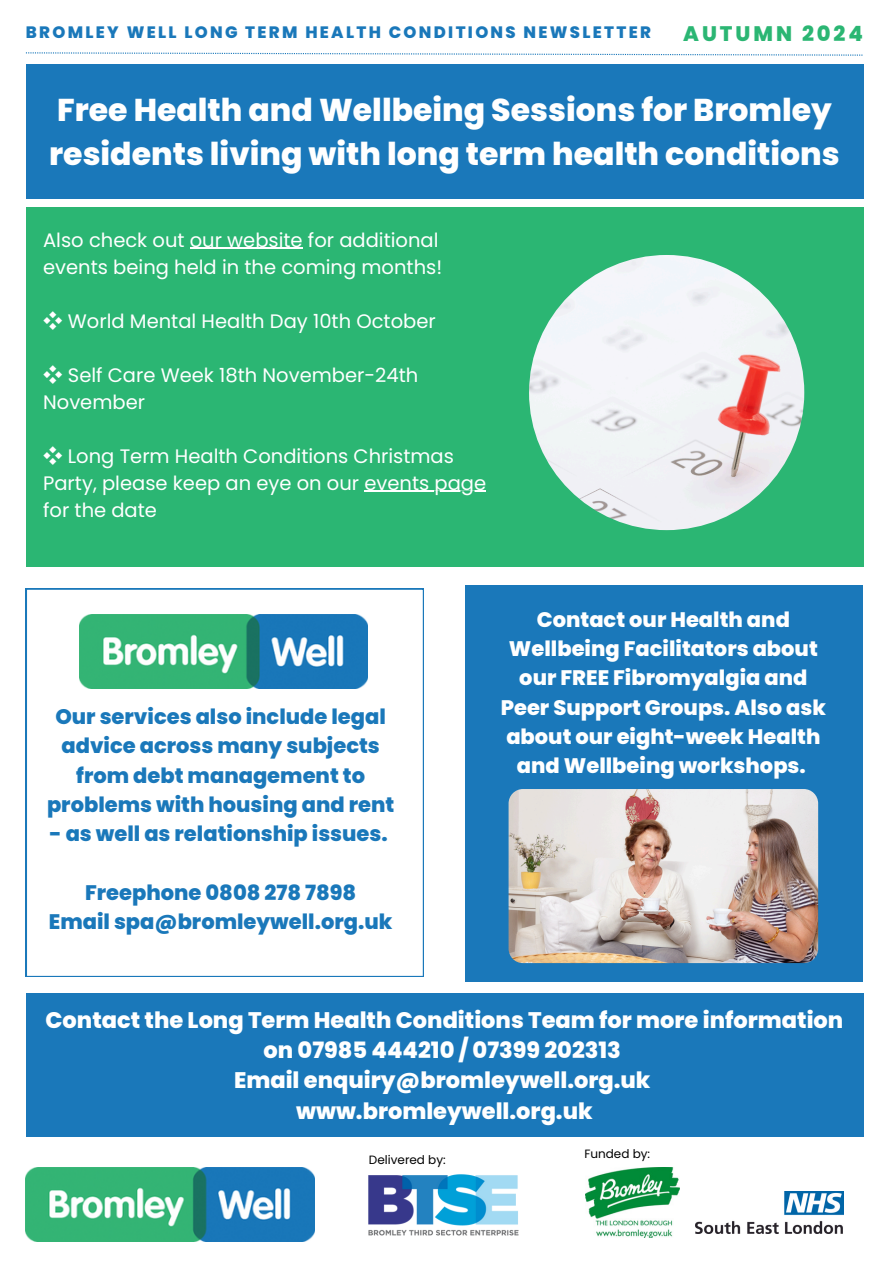
<style>
.page{position:relative;width:894px;height:1264px;background:#fff}
.page>*{position:absolute;margin:0;border:0;box-sizing:border-box;transform-origin:0 0}
.t1{font:800 31.5px/43.8px "Poppins";color:#fff}
.t2{font:800 22.5px/30.3px "Poppins";color:#fff;text-align:center}
.t3{font:800 21px/29.2px "Poppins";color:#1a78ba;text-align:center}
.t4{font:800 21px/29.2px "Poppins";color:#fff;text-align:center}
.t5{font:800 21px "Poppins";letter-spacing:.14em;color:#2bb673}
.t6{font:19.5px/27px "Poppins";color:#fff}
.t7{font:800 16.5px "Poppins";letter-spacing:.14em;color:#1a78ba}
.t8{font:12px "Poppins";color:#000}
.s1{font-family:"Noto Sans CJ Ksc"}
</style>
<div class="page">
<svg style="left:26px;top:52px;width:836px;height:4px"></svg>
<div style="left:26px;top:993px;width:836px;height:144px;background:#1a78ba"></div>
<div style="left:26px;top:65px;width:836px;height:134px;background:#1a78ba"></div>
<div style="left:26px;top:208px;width:836px;height:359px;background:#2bb673"></div>
<img style="left:529px;top:255px;width:275px;height:275px;border-radius:50%">
<svg style="left:26px;top:588px;width:397px;height:389px"></svg>
<img style="left:79px;top:614px;width:288px;height:74px">
<div style="left:465px;top:585px;width:397px;height:396px;background:#1a78ba"></div>
<img style="left:508px;top:789px;width:309px;height:174px;border-radius:14px">
<hr style="left:190px;top:248px;width:113px;height:1px;background:#fff">
<hr style="left:364px;top:491px;width:122px;height:1px;background:#fff">
<img style="left:26px;top:1167px;width:288px;height:74px">
<img style="left:368px;top:1174px;width:151px;height:62px">
<img style="left:585px;top:1167px;width:94px;height:70px">
<img style="left:695px;top:1191px;width:148px;height:42px">
<h4 class="t7" style="left:26px;top:21px;width:626px">BROMLEY WELL LONG TERM HEALTH CONDITIONS NEWSLETTER</h4>
<h4 class="t5" style="left:683px;top:19px;width:181px">AUTUMN 2024</h4>
<h5 class="t1" style="left:49px;top:88px;width:791px">Free Health and Wellbeing Sessions for Bromley residents living with long term health conditions</h5>
<p class="t6" style="left:43px;top:226px;width:400px">Also check out our website for additional events being held in the coming months!</p>
<p class="t6" style="left:43px;top:307px;width:394px"><span class="s1">❖</span> World Mental Health Day 10th October</p>
<h3 class="t6" style="left:43px;top:361px;width:376px"><span class="s1">❖</span> Self Care Week 18th November-24th<br>November</h3>
<h3 class="t6" style="left:43px;top:442px;width:444px"><span class="s1">❖</span> Long Term Health Conditions Christmas<br>Party, please keep an eye on our events page</h3>
<h3 class="t6" style="left:43px;top:496px;width:115px">for the date</h3>
<h3 class="t3" style="left:47px;top:702px;width:348px">Our services also include legal advice across many subjects from debt management to problems with housing and rent</h3>
<h3 class="t3" style="left:49px;top:819px;width:340px">- as well as relationship issues.</h3>
<p class="t3" style="left:49px;top:877px;width:345px">Freephone 0808 278 7898<br>Email spa@bromleywell.org.uk</p>
<p class="t4" style="left:500px;top:605px;width:327px">Contact our Health and<br>Wellbeing Facilitators about our FREE Fibromyalgia and<br>Peer Support Groups. Also ask about our eight-week Health and Wellbeing workshops.</p>
<h2 class="t2" style="left:46px;top:1004px;width:799px">Contact the Long Term Health Conditions Team for more information on 07985 444210 / 07399 202313<br>Email enquiry@bromleywell.org.uk<br>www.bromleywell.org.uk</h2>
<p class="t8" style="left:369px;top:1150px;width:78px">Delivered by:</p>
<p class="t8" style="left:584px;top:1145px;width:67px">Funded by:</p>
</div>
